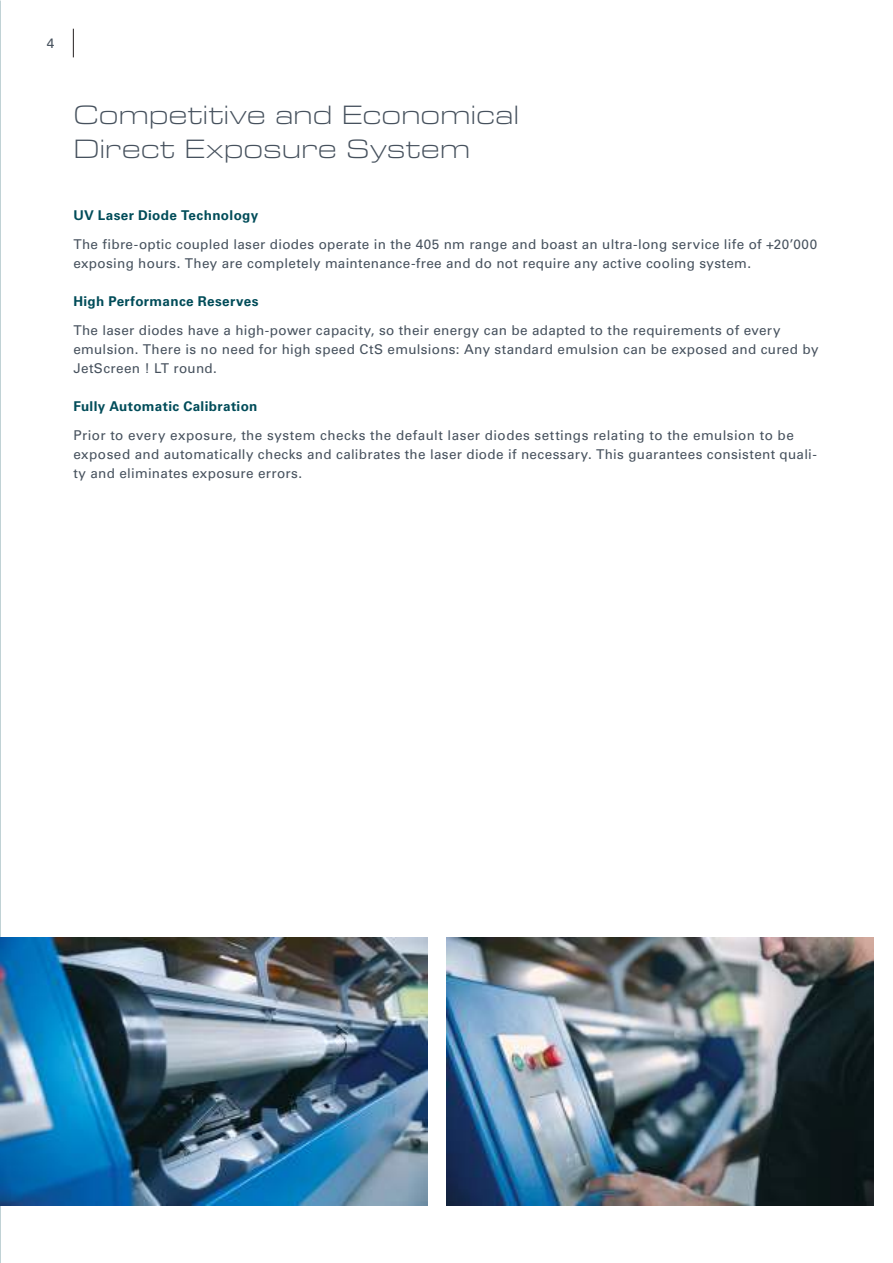
<style>
.page{position:relative;width:893px;height:1263px;background:#fff}
.page>*{position:absolute;margin:0;border:0;box-sizing:border-box;transform-origin:0 0}
.t1{font:300 expanded 27px/33.5px "Eurostile Next LT Pro";letter-spacing:-.005em;color:#46515d}
.t2{font:13.5px/19.2px "Univers";letter-spacing:.025em;color:#46515d}
.t3{font:700 13.5px "Univers";letter-spacing:.025em;color:#004c59}
</style>
<div class="page">
<img style="left:0;top:938px;width:427px;height:267px">
<img style="left:446px;top:938px;width:428px;height:267px">
<svg style="left:73px;top:29px;width:1px;height:28px"></svg>
<p class="t2" style="left:47px;top:34px;width:9px">4</p>
<h1 class="t1" style="left:73px;top:99px;width:447px">Competitive and Economical<br>Direct Exposure System</h1>
<p class="t3" style="left:73px;top:207px;width:186px">UV Laser Diode Technology</p>
<p class="t2" style="left:73px;top:234px;width:745px">The fibre-optic coupled laser diodes operate in the 405 nm range and boast an ultra-long service life of +20’000 exposing hours. They are completely maintenance-free and do not require any active cooling system.</p>
<p class="t3" style="left:73px;top:293px;width:187px">High Performance Reserves</p>
<p class="t2" style="left:73px;top:320px;width:747px">The laser diodes have a high-power capacity, so their energy can be adapted to the requirements of every emulsion. There is no need for high speed CtS emulsions: Any standard emulsion can be exposed and cured by<br>JetScreen ! LT round.</p>
<p class="t3" style="left:73px;top:398px;width:186px">Fully Automatic Calibration</p>
<p class="t2" style="left:73px;top:426px;width:745px">Prior to every exposure, the system checks the default laser diodes settings relating to the emulsion to be exposed and automatically checks and calibrates the laser diode if necessary. This guarantees consistent quali&shy;ty and eliminates exposure errors.</p>
</div>
